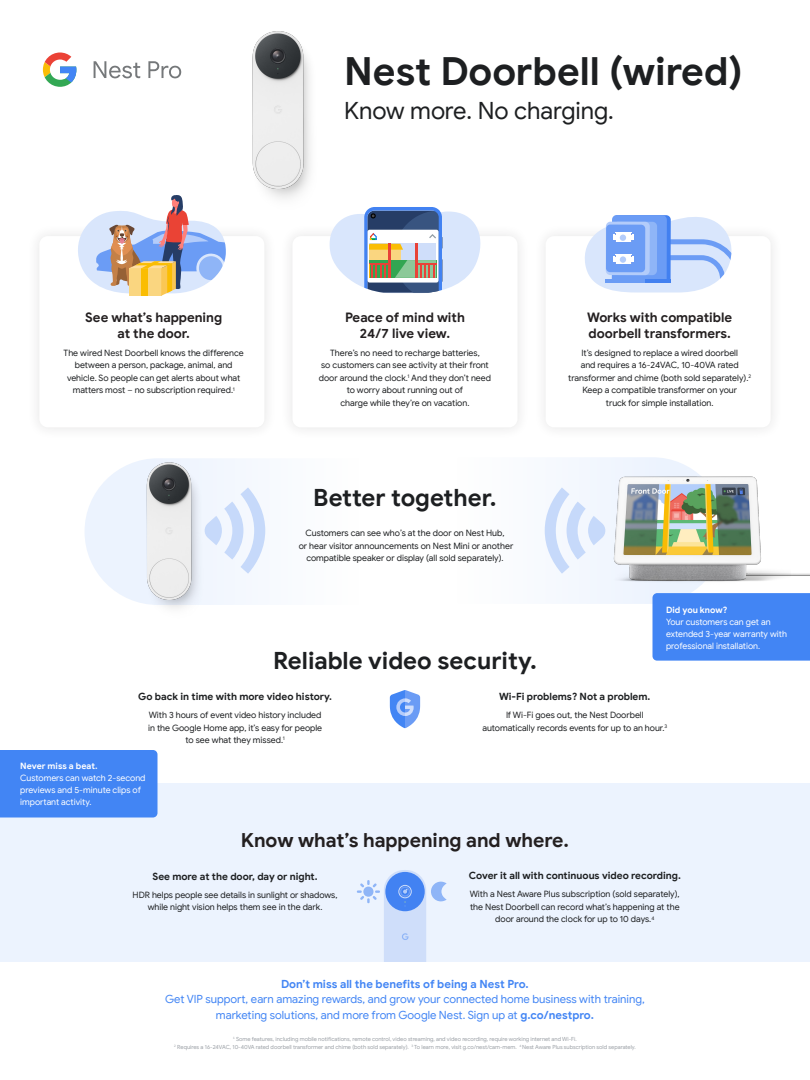
<style>
.page{position:relative;width:810px;height:1080px;background:#fff}
.page>*{position:absolute;margin:0;border:0;box-sizing:border-box;transform-origin:0 0}
.t1{font:700 38.75px "Google Sans";color:#1d1f21}
.t2{font:700 23.75px "Google Sans";color:#1d1f21}
.t3{font:23.75px "Google Sans";color:#1d1f21}
.t4{font:700 19.38px "Google Sans";color:#231f20}
.t5{font:700 13.12px/15.8px "Google Sans";color:#231f20;text-align:center}
.t6{font:11.25px/15.6px "Google Sans";color:#4285f4;text-align:center}
.t7{font:700 11.25px "Google Sans";color:#4285f4}
.t8{font:700 10px "Google Sans";letter-spacing:-.005em;color:#1d1f21}
.Paragraph_Style_2{font:8.75px/12.5px "Google Sans";color:#1d1f21;text-align:center}
.Paragraph_Style_1{font:8.75px/12.5px "Google Sans";color:#1d1f21;text-align:center}
.Paragraph_Style_1-2{font:8.75px/11.9px "Google Sans";letter-spacing:-.005em;color:#fff}
.t9{font:5.62px/8.8px "Google Sans";color:#9ba0a6;text-align:center}
.s1{font-weight:700}
</style>
<div class="page">
<svg style="left:94px;top:61px;width:46px;height:17px"></svg>
<svg style="left:148px;top:61px;width:33px;height:17px"></svg>
<svg style="left:43px;top:52px;width:33px;height:35px"></svg>
<svg style="left:390px;top:690px;width:30px;height:38px"></svg>
<div style="left:0;top:784px;width:810px;height:178px;background:#ecf3fe"></div>
<svg style="left:357px;top:870px;width:90px;height:92px"></svg>
<div style="left:533px;top:224px;width:250px;height:216px;background:#fbfbfb"></div>
<div style="left:546px;top:236px;width:225px;height:191px;background:#fff;border-radius:8px"></div>
<div style="left:280px;top:224px;width:250px;height:216px;background:#fafafa"></div>
<div style="left:293px;top:236px;width:225px;height:191px;background:#fff;border-radius:8px"></div>
<div style="left:27px;top:224px;width:250px;height:216px;background:#fafafa"></div>
<div style="left:39px;top:236px;width:225px;height:191px;background:#fff;border-radius:8px"></div>
<div style="left:85px;top:458px;width:347px;height:147px;background:linear-gradient(to bottom,#f9fbfe,#f8fbfe);border-radius:73px"></div>
<div style="left:384px;top:457px;width:341px;height:147px;background:#fcfdfe;border-radius:73px"></div>
<img style="left:600px;top:464px;width:190px;height:129px">
<div style="left:0;top:750px;width:158px;height:68px;background:#4285f4"></div>
<div style="left:652px;top:593px;width:158px;height:68px;background:#4285f4"></div>
<svg style="left:545px;top:487px;width:61px;height:87px"></svg>
<svg style="left:218px;top:487px;width:47px;height:87px"></svg>
<img style="left:122px;top:458px;width:96px;height:150px">
<img style="left:252px;top:31px;width:59px;height:168px">
<svg style="left:330px;top:207px;width:151px;height:86px"></svg>
<svg style="left:585px;top:215px;width:147px;height:78px"></svg>
<hr style="left:645px;top:279px;width:26px;height:3px;background:#4280f0">
<svg style="left:78px;top:195px;width:148px;height:101px"></svg>
<p class="t1" style="left:344px;top:48px;width:400px">Nest Doorbell (wired)</p>
<p class="t3" style="left:344px;top:97px;width:271px">Know more. No charging.</p>
<p class="t5" style="left:85px;top:310px;width:139px">See what’s happening at the door.</p>
<p class="Paragraph_Style_2" style="left:64px;top:347px;width:182px">The wired Nest Doorbell knows the difference between a person, package, animal, and vehicle. So people can get alerts about what matters most – no subscription required.<sup>1</sup></p>
<p class="t5" style="left:345px;top:310px;width:121px">Peace of mind with<br>24/7 live view.</p>
<p class="Paragraph_Style_2" style="left:319px;top:347px;width:174px">There’s no need to recharge batteries,<br>so customers can see activity at their front door around the clock.<sup>1</sup> And they don’t need to worry about running out of<br>charge while they’re on vacation.</p>
<p class="t2" style="left:313px;top:483px;width:185px">Better together.</p>
<p class="Paragraph_Style_2" style="left:299px;top:527px;width:216px">Customers can see who’s at the door on Nest Hub,<br>or hear visitor announcements on Nest Mini or another compatible speaker or display (all sold separately).</p>
<p class="t5" style="left:587px;top:310px;width:146px;text-align:left">Works with compatible doorbell transformers.</p>
<p class="Paragraph_Style_2" style="left:568px;top:347px;width:184px">It’s designed to replace a wired doorbell<br>and requires a 16-24VAC, 10-40VA rated transformer and chime (both sold separately).<sup>2<br></sup>Keep a compatible transformer on your<br>truck for simple installation.</p>
<p class="Paragraph_Style_1-2" style="left:666px;top:604px;width:123px"><span class="s1">Did you know?<br></span>Your customers can get an extended 3-year warranty with professional installation.</p>
<p class="t2" style="left:273px;top:646px;width:265px">Reliable video security.</p>
<p class="t8" style="left:499px;top:690px;width:153px">Wi-Fi problems? Not a problem.</p>
<p class="Paragraph_Style_2" style="left:482px;top:709px;width:186px">If Wi-Fi goes out, the Nest Doorbell automatically records events for up to an hour.<sup>3</sup></p>
<p class="t8" style="left:138px;top:690px;width:196px">Go back in time with more video history.</p>
<p class="Paragraph_Style_1" style="left:148px;top:709px;width:176px">With 3 hours of event video history included in the Google Home app, it’s easy for people to see what they missed.<sup>1</sup></p>
<p class="Paragraph_Style_1-2" style="left:20px;top:760px;width:127px"><span class="s1">Never miss a beat.<br></span>Customers can watch 2-second previews and 5-minute clips of important activity.</p>
<p class="t4" style="left:241px;top:829px;width:330px">Know what’s happening and where.</p>
<p class="t8" style="left:152px;top:870px;width:167px">See more at the door, day or night.</p>
<p class="Paragraph_Style_1" style="left:133px;top:889px;width:206px">HDR helps people see details in sunlight or shadows, while night vision helps them see in the dark.</p>
<p class="t8" style="left:469px;top:870px;width:214px">Cover it all with continuous video recording.</p>
<p class="Paragraph_Style_2" style="left:470px;top:888px;width:211px">With a Nest Aware Plus subscription (sold separately), the Nest Doorbell can record what’s happening at the door around the clock for up to 10 days.<sup>4</sup></p>
<p class="t7" style="left:281px;top:977px;width:249px">Don’t miss all the benefits of being a Nest Pro.</p>
<p class="t6" style="left:165px;top:992px;width:481px">Get VIP support, earn amazing rewards, and grow your connected home business with training, marketing solutions, and more from Google Nest. Sign up at <span class="s1">g.co/nestpro.</span></p>
<p class="t9" style="left:174px;top:1034px;width:463px"><sup>1</sup> Some features, including mobile notifications, remote control, video streaming, and video recording, require working internet and Wi-Fi.<br><sup>2</sup> Requires a 16-24VAC, 10-40VA rated doorbell transformer and chime (both sold separately). <sup>3</sup> To learn more, visit g.co/nest/cam-mem. <sup>4</sup> Nest Aware Plus subscription sold separately.</p>
</div>
